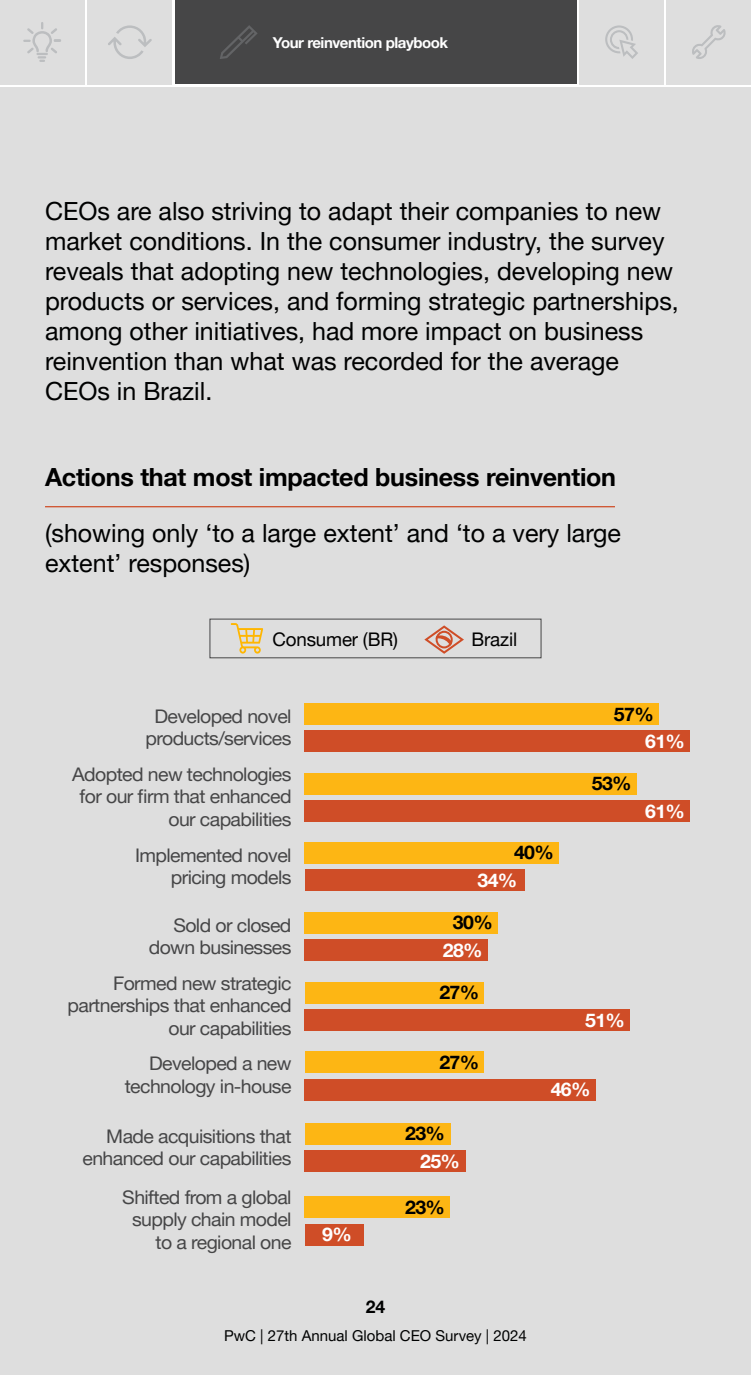
<style>
.page{position:relative;width:751px;height:1375px;background:#fff}
.page>*{position:absolute;margin:0;border:0;box-sizing:border-box;transform-origin:0 0}
.t1{font:25px/30px "Helvetica Neue LT Pro";color:#000101}
.t2{font:700 25px "Helvetica Neue LT Pro";letter-spacing:-.01em;color:#000}
.t3{font:18.75px/22.5px "Helvetica Neue LT Pro";letter-spacing:-.03em;color:#464647;text-align:right;scale:1.04 1}
.t4{font:700 18.75px "Helvetica Neue LT Pro";letter-spacing:-.03em;color:#000;scale:1.04 1}
.t5{font:700 18.75px "Helvetica Neue LT Pro";letter-spacing:-.03em;color:#fff;scale:1.04 1}
.t6{font:18.75px "Helvetica Neue LT Pro";letter-spacing:-.01em;color:#000}
.t7{font:700 17.5px "Helvetica Neue LT Pro";color:#000101}
.t8{font:15px "Helvetica Neue LT Pro";color:#000101}
.t9{font:700 15px "Helvetica Neue LT Pro";letter-spacing:-.03em;color:#fff}
</style>
<div class="page">
<div style="left:175px;top:0;width:401px;height:84px;background:#464647"></div>
<div style="left:0;top:0;width:84px;height:84px;background:#dedede"></div>
<svg style="left:220px;top:25px;width:37px;height:34px"></svg>
<svg style="left:23px;top:22px;width:38px;height:40px"></svg>
<div style="left:88px;top:0;width:84px;height:84px;background:#dedede"></div>
<svg style="left:108px;top:25px;width:44px;height:34px"></svg>
<div style="left:579px;top:0;width:84px;height:84px;background:#dedede"></div>
<div style="left:666px;top:0;width:84px;height:84px;background:#dedede"></div>
<svg style="left:605px;top:25px;width:32px;height:34px"></svg>
<svg style="left:692px;top:25px;width:34px;height:34px"></svg>
<div style="left:0;top:87px;width:750px;height:1288px;background:#dedede"></div>
<hr style="left:45px;top:506px;width:569px;height:1px;background:#cf4d27">
<div style="left:304px;top:773px;width:332px;height:21px;background:#fdb614"></div>
<div style="left:304px;top:800px;width:385px;height:22px;background:#cf4d27"></div>
<div style="left:304px;top:842px;width:254px;height:22px;background:#fdb614"></div>
<div style="left:304px;top:870px;width:220px;height:21px;background:#cf4d27"></div>
<div style="left:304px;top:912px;width:193px;height:21px;background:#fdb614"></div>
<div style="left:304px;top:939px;width:183px;height:22px;background:#cf4d27"></div>
<div style="left:304px;top:982px;width:179px;height:21px;background:#fdb614"></div>
<div style="left:304px;top:1009px;width:325px;height:22px;background:#cf4d27"></div>
<div style="left:304px;top:1051px;width:179px;height:22px;background:#fdb614"></div>
<div style="left:304px;top:1079px;width:291px;height:21px;background:#cf4d27"></div>
<div style="left:304px;top:1123px;width:146px;height:21px;background:#fdb614"></div>
<div style="left:304px;top:1150px;width:161px;height:22px;background:#cf4d27"></div>
<div style="left:304px;top:1196px;width:146px;height:22px;background:#fdb614"></div>
<div style="left:304px;top:1224px;width:59px;height:21px;background:#cf4d27"></div>
<div style="left:304px;top:730px;width:385px;height:22px;background:#cf4d27"></div>
<div style="left:304px;top:704px;width:354px;height:21px;background:#fdb614"></div>
<div style="left:209px;top:619px;width:332px;height:39px;border:1px solid #464647"></div>
<svg style="left:424px;top:625px;width:39px;height:29px"></svg>
<svg style="left:230px;top:623px;width:33px;height:31px"></svg>
<p class="t9" style="left:273px;top:33px;width:177px">Your reinvention playbook</p>
<p class="t1" style="left:45px;top:195px;width:634px">CEOs are also striving to adapt their companies to new market conditions. In the consumer industry, the survey reveals that adopting new technologies, developing new products or services, and forming strategic partnerships, among other initiatives, had more impact on business reinvention than what was recorded for the average CEOs in Brazil.</p>
<p class="t2" style="left:45px;top:462px;width:572px">Actions that most impacted business reinvention</p>
<p class="t1" style="left:45px;top:517px;width:577px">(showing only ‘to a large extent’ and ‘to a very large extent’ responses)</p>
<p class="t6" style="left:272px;top:628px;width:127px">Consumer (BR)</p>
<p class="t6" style="left:471px;top:628px;width:47px">Brazil</p>
<p class="t3" style="left:145px;top:704px;width:142px;text-align:center">Developed novel products/services</p>
<p class="t3" style="left:72px;top:762px;width:212px">Adopted new technologies for our firm that enhanced our capabilities</p>
<p class="t3" style="left:135px;top:844px;width:152px">Implemented novel pricing models</p>
<p class="t3" style="left:149px;top:913px;width:139px">Sold or closed down businesses</p>
<p class="t3" style="left:67px;top:972px;width:217px">Formed new strategic partnerships that enhanced our capabilities</p>
<p class="t4" style="left:513px;top:841px;width:40px">40%</p>
<p class="t5" style="left:477px;top:869px;width:40px">34%</p>
<p class="t4" style="left:452px;top:911px;width:40px">30%</p>
<p class="t5" style="left:442px;top:938px;width:40px">28%</p>
<p class="t4" style="left:439px;top:981px;width:40px">27%</p>
<p class="t4" style="left:613px;top:703px;width:40px">57%</p>
<p class="t5" style="left:644px;top:729px;width:40px">61%</p>
<p class="t4" style="left:591px;top:772px;width:40px">53%</p>
<p class="t5" style="left:644px;top:799px;width:40px">61%</p>
<p class="t5" style="left:584px;top:1008px;width:40px">51%</p>
<p class="t3" style="left:125px;top:1052px;width:162px">Developed a new technology in-house</p>
<p class="t4" style="left:439px;top:1051px;width:40px">27%</p>
<p class="t3" style="left:82px;top:1124px;width:202px">Made acquisitions that enhanced our capabilities</p>
<p class="t4" style="left:405px;top:1122px;width:40px">23%</p>
<p class="t5" style="left:420px;top:1149px;width:40px">25%</p>
<p class="t3" style="left:122px;top:1186px;width:164px">Shifted from a global supply chain model to a regional one</p>
<p class="t4" style="left:405px;top:1196px;width:40px">23%</p>
<p class="t5" style="left:322px;top:1223px;width:30px">9%</p>
<p class="t7" style="left:365px;top:1296px;width:21px">24</p>
<p class="t8" style="left:224px;top:1326px;width:304px">PwC | 27th Annual Global CEO Survey | 2024</p>
<p class="t5" style="left:550px;top:1078px;width:40px">46%</p>
</div>
